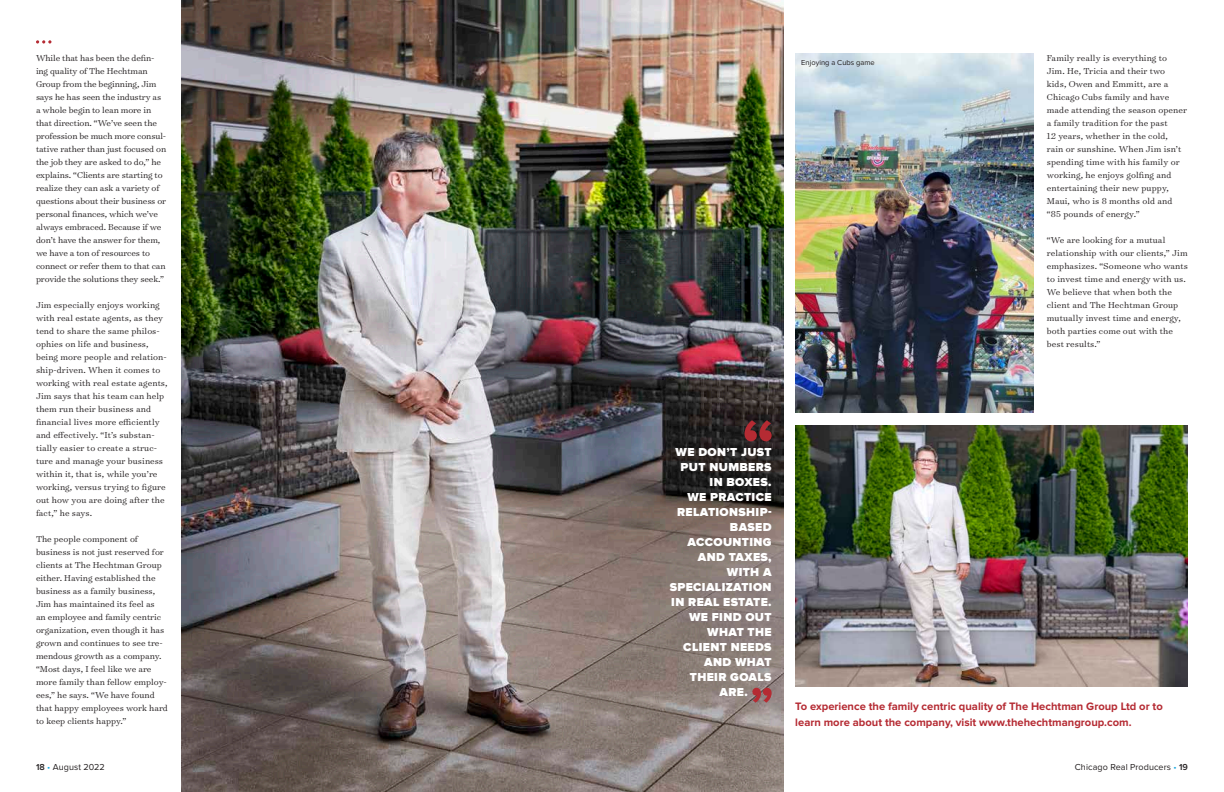
<style>
.page{position:relative;width:1224px;height:792px;background:#fff}
.page>*{position:absolute;margin:0;border:0;box-sizing:border-box;transform-origin:0 0}
.t1{font:700 73.2px "Proxima Nova";color:#b52b33}
.t2{font:900 12px "Proxima Nova";letter-spacing:.03em;color:#fff}
.t3{font:700 11.2px/16.2px "Proxima Nova";color:#b52b33}
.t4{font:300 9.8px/13px "Surveyor Text";color:#231f20}
.t5{font:9px "Proxima Nova";letter-spacing:.01em;color:#231f20}
.t6{font:7.5px "Proxima Nova";color:#231f20}
.s1{font-weight:600}
.s2{color:#19a8e0}
</style>
<div class="page">
<img style="left:795px;top:53px;width:238px;height:359px">
<img style="left:181px;top:0;width:602px;height:792px">
<img style="left:795px;top:425px;width:393px;height:262px">
<svg style="left:36px;top:40px;width:15px;height:4px"></svg>
<svg style="left:752px;top:688px;width:20px;height:15px"></svg>
<p class="t4" style="left:36px;top:51px;width:120px">While that has been the defin-</p>
<p class="t4" style="left:36px;top:64px;width:132px">ing quality of The Hechtman<br>Group from the beginning, Jim says he has seen the industry as a whole begin to lean more in that direction. “We’ve seen the profession be much more consul&shy;tative rather than just focused on the job they are asked to do,” he explains. “Clients are starting to realize they can ask a variety of questions about their business or personal finances, which we’ve always embraced. Because if we don’t have the answer for them, we have a ton of resources to connect or refer them to that can provide the solutions they seek.”</p>
<p class="t4" style="left:36px;top:298px;width:133px">Jim especially enjoys working with real estate agents, as they tend to share the same philos&shy;ophies on life and business, being more people and relation&shy;ship-driven. When it comes to working with real estate agents,<br>Jim says that his team can help them run their business and financial lives more efficiently and effectively. “It’s substan&shy;tially easier to create a struc&shy;ture and manage your business within it, that is, while you’re working, versus trying to figure out how you are doing after the fact,” he says.</p>
<p class="t4" style="left:36px;top:532px;width:133px">The people component of business is not just reserved for clients at The Hechtman Group either. Having established the business as a family business,<br>Jim has maintained its feel as<br>an employee and family centric organization, even though it has grown and continues to see tre&shy;mendous growth as a company. “Most days, I feel like we are more family than fellow employ&shy;ees,” he says. “We have found that happy employees work hard to keep clients happy.”</p>
<p class="t6" style="left:801px;top:58px;width:75px">Enjoying a Cubs game</p>
<p class="t4" style="left:1047px;top:51px;width:142px">Family really is everything to<br>Jim. He, Tricia and their two kids, Owen and Emmitt, are a<br>Chicago Cubs family and have made attending the season opener a family tradition for the past<br>12 years, whether in the cold,<br>rain or sunshine. When Jim isn’t spending time with his family or working, he enjoys golfing and entertaining their new puppy,<br>Maui, who is 8 months old and “85 pounds of energy.”</p>
<p class="t4" style="left:1047px;top:233px;width:143px">“We are looking for a mutual relationship with our clients,” Jim emphasizes. “Someone who wants to invest time and energy with us.<br>We believe that when both the client and The Hechtman Group mutually invest time and energy, both parties come out with the best results.”</p>
<h1 class="t1" style="left:742px;top:412px;width:35px">“</h1>
<p class="t2" style="left:676px;top:447px;width:98px">WE DON’T JUST</p>
<p class="t2" style="left:681px;top:462px;width:92px">PUT NUMBERS</p>
<p class="t2" style="left:710px;top:477px;width:63px">IN BOXES.</p>
<p class="t2" style="left:687px;top:492px;width:86px">WE PRACTICE</p>
<p class="t2" style="left:677px;top:507px;width:96px">RELATIONSHIP-</p>
<p class="t2" style="left:730px;top:522px;width:43px">BASED</p>
<p class="t2" style="left:688px;top:537px;width:86px">ACCOUNTING</p>
<p class="t2" style="left:698px;top:552px;width:75px">AND TAXES,</p>
<p class="t2" style="left:727px;top:567px;width:46px">WITH A</p>
<p class="t2" style="left:670px;top:582px;width:103px">SPECIALIZATION</p>
<p class="t2" style="left:671px;top:597px;width:102px">IN REAL ESTATE.</p>
<p class="t2" style="left:689px;top:612px;width:84px">WE FIND OUT</p>
<p class="t2" style="left:707px;top:627px;width:66px">WHAT THE</p>
<p class="t2" style="left:683px;top:642px;width:90px">CLIENT NEEDS</p>
<p class="t2" style="left:704px;top:657px;width:69px">AND WHAT</p>
<p class="t2" style="left:690px;top:672px;width:83px">THEIR GOALS</p>
<p class="t2" style="left:720px;top:687px;width:30px">ARE.</p>
<p class="t3" style="left:795px;top:699px;width:369px">To experience the family centric quality of The Hechtman Group Ltd or to learn more about the company, visit www.thehechtmangroup.com.</p>
<p class="t5" style="left:36px;top:762px;width:70px"><span class="s1">18</span> <span class="s2">•</span> August 2022</p>
<p class="t5" style="left:1075px;top:762px;width:115px">Chicago Real Producers <span class="s2">•</span> <span class="s1">19</span></p>
</div>
